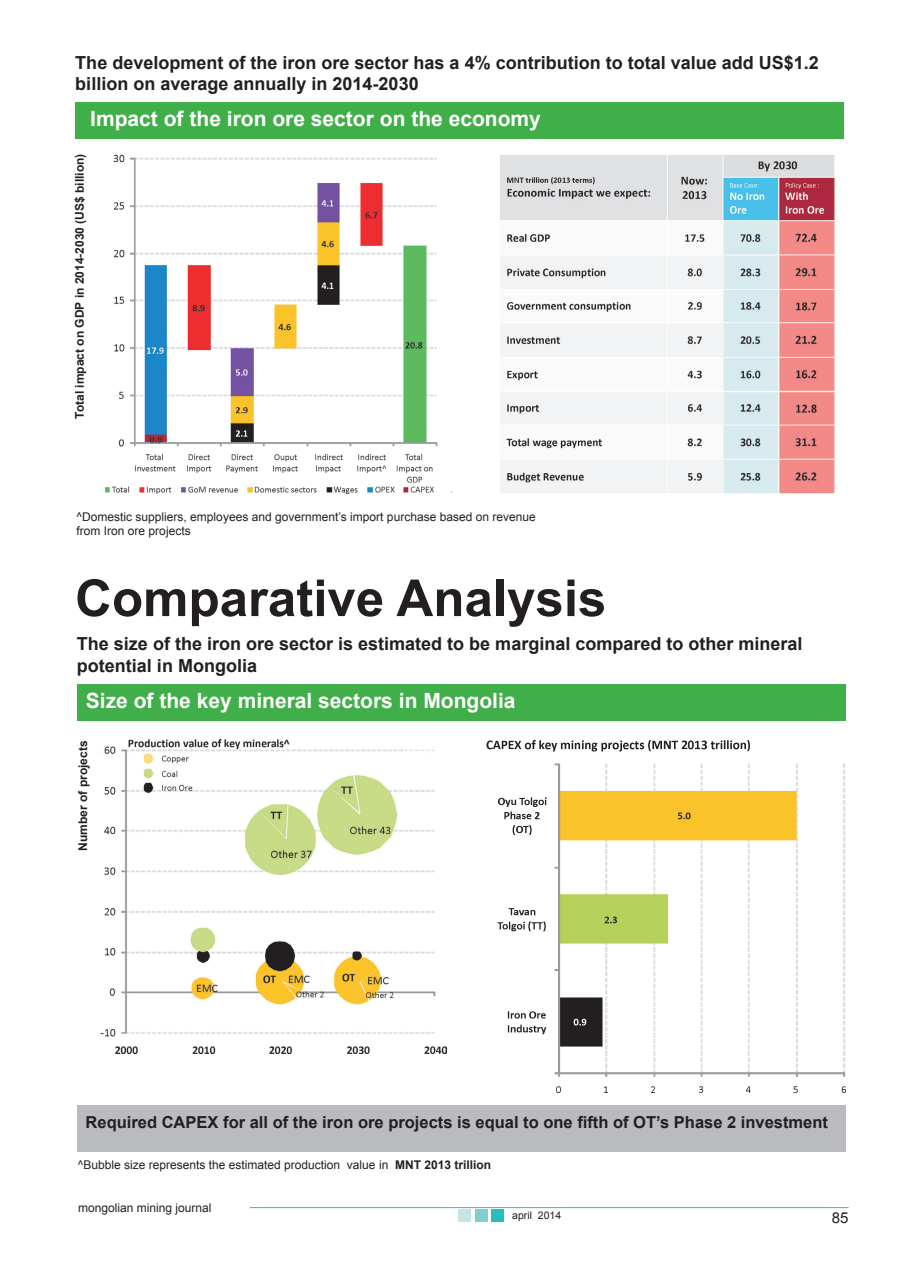
<style>
.page{position:relative;width:902px;height:1263px;background:#fff}
.page>*{position:absolute;margin:0;border:0;box-sizing:border-box;transform-origin:0 0}
.t1{font:700 51px "Arial";color:#231f20}
.t2{font:700 21px "Arial";color:#fff}
.t3{font:700 18px/21.6px "Arial";color:#231f20}
.t4{font:700 16.5px "Arial";color:#231f20}
.t5{font:15px "Arial";color:#231f20}
.t6{font:12px/14.4px "Arial";color:#231f20}
.t7{font:700 12px "Arial";color:#231f20}
.t8{font:10.5px "Arial";color:#231f20}
.s1{font-weight:700}
</style>
<div class="page">
<div style="left:475px;top:1209px;width:12px;height:13px;background:#80cfd0"></div>
<div style="left:458px;top:1209px;width:13px;height:13px;background:#c2e5e6"></div>
<hr style="left:250px;top:1207px;width:598px;height:1px;background:#28bebd">
<div style="left:491px;top:1209px;width:12px;height:13px;background:#28bebd"></div>
<div style="left:77px;top:1105px;width:768px;height:47px;background:#babbbe"></div>
<div style="left:75px;top:103px;width:769px;height:36px;background:#40ae49"></div>
<img style="left:105px;top:154px;width:333px;height:340px">
<img style="left:500px;top:155px;width:333px;height:339px">
<div style="left:77px;top:684px;width:768px;height:37px;background:#40ae49"></div>
<img style="left:100px;top:739px;width:346px;height:314px">
<img style="left:486px;top:740px;width:359px;height:352px">
<p class="t3" style="left:75px;top:52px;width:745px">The development of the iron ore sector has a 4% contribution to total value add US$1.2 billion on average annually in 2014-2030</p>
<p class="t2" style="left:90px;top:105px;width:452px">Impact of the iron ore sector on the economy</p>
<p class="t7" style="left:72px;top:419px;width:266px;rotate:-90deg">Total impact on GDP in 2014-2030 (US$ billion)</p>
<p class="t6" style="left:77px;top:510px;width:460px">^Domestic suppliers, employees and government’s import purchase based on revenue from Iron ore projects</p>
<p class="t1" style="left:75px;top:564px;width:532px">Comparative Analysis</p>
<p class="t3" style="left:77px;top:634px;width:727px">The size of the iron ore sector is estimated to be marginal compared to other mineral potential in Mongolia</p>
<p class="t2" style="left:86px;top:687px;width:431px">Size of the key mineral sectors in Mongolia</p>
<p class="t7" style="left:75px;top:850px;width:112px;rotate:-90deg">Number of projects</p>
<p class="t4" style="left:86px;top:1112px;width:744px">Required CAPEX for all of the iron ore projects is equal to one fifth of OT’s Phase 2 investment</p>
<p class="t6" style="left:78px;top:1157px;width:415px">^Bubble size represents the estimated production value in <span class="s1">MNT 2013 trillion</span></p>
<p class="t6" style="left:78px;top:1200px;width:135px">mongolian mining journal</p>
<p class="t8" style="left:512px;top:1208px;width:51px">april 2014</p>
<p class="t5" style="left:831px;top:1208px;width:18px">85</p>
</div>
